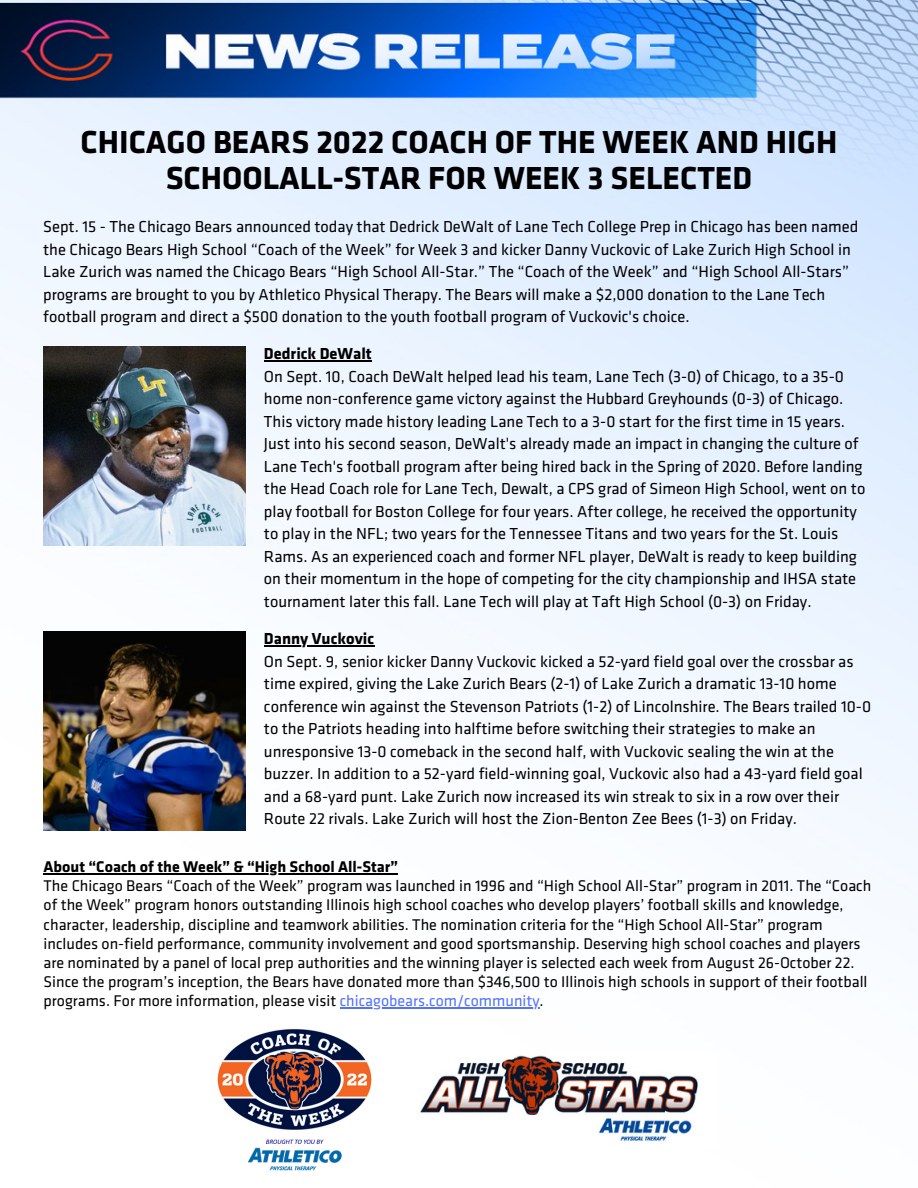
<style>
.page{position:relative;width:918px;height:1188px;background:#fff}
.page>*{position:absolute;margin:0;border:0;box-sizing:border-box;transform-origin:0 0}
.t1{font:700 33px/36px "Klavika";color:#000;text-align:center}
.t2{font:16.5px/22.5px "Klavika";color:#000}
.t3{font:700 16.5px "Klavika";color:#000}
.t4{font:16.05px/19.2px "Klavika";color:#000}
.t5{font:700 16.05px "Klavika";color:#000}
.s1{color:#5271ff}
</style>
<div class="page">
<img style="left:0;top:0;width:918px;height:1009px">
<hr style="left:44px;top:873px;width:354px;height:1px;background:#000">
<hr style="left:340px;top:1007px;width:200px;height:1px;background:#5271ff">
<img style="left:420px;top:1055px;width:278px;height:86px">
<img style="left:217px;top:1029px;width:155px;height:142px">
<img style="left:43px;top:631px;width:203px;height:199px">
<hr style="left:264px;top:645px;width:110px;height:1px;background:#000">
<hr style="left:264px;top:361px;width:108px;height:1px;background:#000">
<img style="left:43px;top:346px;width:203px;height:200px">
<h1 class="t1" style="left:81px;top:127px;width:758px">CHICAGO BEARS 2022 COACH OF THE WEEK AND HIGH<br>SCHOOLALL-STAR FOR WEEK 3 SELECTED</h1>
<p class="t2" style="left:43px;top:217px;width:817px">Sept. 15 - The Chicago Bears announced today that Dedrick DeWalt of Lane Tech College Prep in Chicago has been named the Chicago Bears High School “Coach of the Week” for Week 3 and kicker Danny Vuckovic of Lake Zurich High School in Lake Zurich was named the Chicago Bears “High School All-Star.” The “Coach of the Week” and “High School All-Stars” programs are brought to you by Athletico Physical Therapy. The Bears will make a $2,000 donation to the Lane Tech football program and direct a $500 donation to the youth football program of Vuckovic's choice.</p>
<p class="t3" style="left:264px;top:347px;width:109px">Dedrick DeWalt</p>
<p class="t2" style="left:264px;top:367px;width:603px">On Sept. 10, Coach DeWalt helped lead his team, Lane Tech (3-0) of Chicago, to a 35-0 home non-conference game victory against the Hubbard Greyhounds (0-3) of Chicago.<br>This victory made history leading Lane Tech to a 3-0 start for the first time in 15 years.<br>Just into his second season, DeWalt's already made an impact in changing the culture of Lane Tech's football program after being hired back in the Spring of 2020. Before landing the Head Coach role for Lane Tech, Dewalt, a CPS grad of Simeon High School, went on to play football for Boston College for four years. After college, he received the opportunity to play in the NFL; two years for the Tennessee Titans and two years for the St. Louis Rams. As an experienced coach and former NFL player, DeWalt is ready to keep building on their momentum in the hope of competing for the city championship and IHSA state tournament later this fall. Lane Tech will play at Taft High School (0-3) on Friday.</p>
<p class="t3" style="left:264px;top:632px;width:112px">Danny Vuckovic</p>
<p class="t2" style="left:264px;top:651px;width:609px">On Sept. 9, senior kicker Danny Vuckovic kicked a 52-yard field goal over the crossbar as time expired, giving the Lake Zurich Bears (2-1) of Lake Zurich a dramatic 13-10 home conference win against the Stevenson Patriots (1-2) of Lincolnshire. The Bears trailed 10-0 to the Patriots heading into halftime before switching their strategies to make an unresponsive 13-0 comeback in the second half, with Vuckovic sealing the win at the buzzer. In addition to a 52-yard field-winning goal, Vuckovic also had a 43-yard field goal and a 68-yard punt. Lake Zurich now increased its win streak to six in a row over their Route 22 rivals. Lake Zurich will host the Zion-Benton Zee Bees (1-3) on Friday.</p>
<p class="t5" style="left:44px;top:860px;width:356px">About “Coach of the Week” &amp; “High School All-Star”</p>
<p class="t4" style="left:44px;top:878px;width:829px">The Chicago Bears “Coach of the Week” program was launched in 1996 and “High School All-Star” program in 2011. The “Coach of the Week” program honors outstanding Illinois high school coaches who develop players’ football skills and knowledge, character, leadership, discipline and teamwork abilities. The nomination criteria for the “High School All-Star” program includes on-field performance, community involvement and good sportsmanship. Deserving high school coaches and players are nominated by a panel of local prep authorities and the winning player is selected each week from August 26-October 22.<br>Since the program’s inception, the Bears have donated more than $346,500 to Illinois high schools in support of their football programs. For more information, please visit <span class="s1">chicagobears.com/community</span>.</p>
</div>
